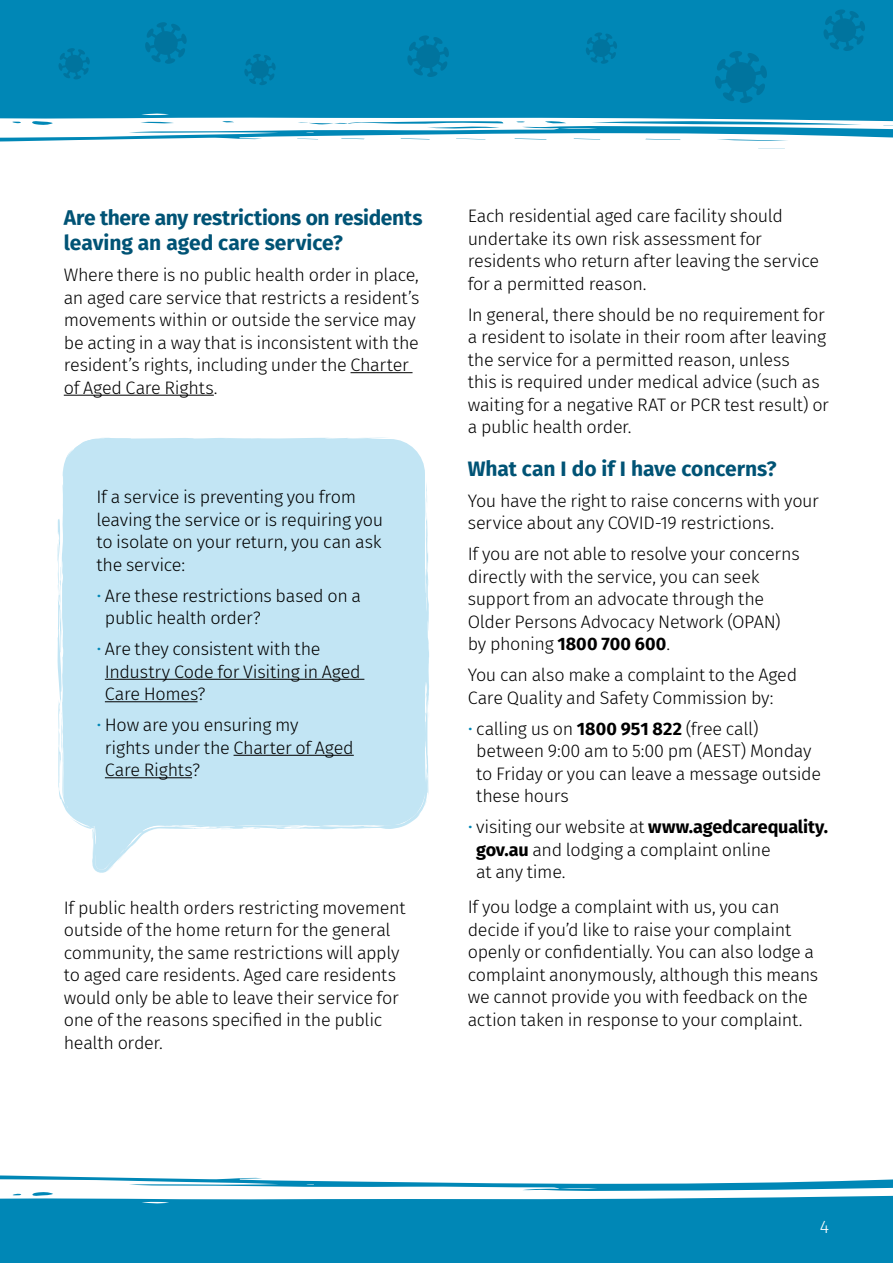
<style>
.page{position:relative;width:893px;height:1263px;background:#fff}
.page>*{position:absolute;margin:0;border:0;box-sizing:border-box;transform-origin:0 0}
.t1{font:700 21px/25.5px "Fira Sans";letter-spacing:-.005em;color:#005375}
.Body_text{font:300 18px/22.5px "Fira Sans";letter-spacing:-.02em;color:#000}
.t2{font:300 18px "Fira Sans";color:#fff}
.s1{color:#0087b6}
.s2{font-weight:700}
</style>
<div class="page">
<svg style="left:0;top:1175px;width:893px;height:88px;fill:#0087b6"></svg>
<svg style="left:32px;top:1192px;width:21px;height:4px"></svg>
<svg style="left:12px;top:1194px;width:9px;height:2px"></svg>
<svg style="left:0;top:111px;width:893px;height:31px"></svg>
<svg style="left:591px;top:120px;width:271px;height:5px"></svg>
<svg style="left:716px;top:139px;width:73px;height:2px"></svg>
<svg style="left:298px;top:121px;width:205px;height:9px"></svg>
<svg style="left:32px;top:121px;width:21px;height:4px"></svg>
<svg style="left:645px;top:139px;width:35px;height:1px"></svg>
<svg style="left:545px;top:121px;width:21px;height:3px"></svg>
<svg style="left:758px;top:148px;width:27px;height:1px"></svg>
<svg style="left:401px;top:138px;width:29px;height:1px"></svg>
<svg style="left:456px;top:138px;width:29px;height:1px"></svg>
<hr style="left:515px;top:138px;width:31px;height:2px;background:#0087b6">
<svg style="left:140px;top:122px;width:34px;height:2px"></svg>
<svg style="left:574px;top:139px;width:26px;height:1px"></svg>
<svg style="left:341px;top:138px;width:24px;height:1px"></svg>
<svg style="left:297px;top:139px;width:21px;height:1px"></svg>
<svg style="left:12px;top:121px;width:9px;height:2px"></svg>
<svg style="left:516px;top:121px;width:9px;height:2px"></svg>
<svg style="left:222px;top:121px;width:12px;height:2px"></svg>
<div style="left:0;top:0;width:893px;height:111px;background:#0087b6"></div>
<svg style="left:145px;top:22px;width:42px;height:42px"></svg>
<svg style="left:586px;top:32px;width:31px;height:32px"></svg>
<svg style="left:244px;top:54px;width:32px;height:31px"></svg>
<svg style="left:58px;top:48px;width:32px;height:31px"></svg>
<svg style="left:823px;top:9px;width:42px;height:42px"></svg>
<svg style="left:715px;top:51px;width:52px;height:52px"></svg>
<svg style="left:407px;top:35px;width:42px;height:42px"></svg>
<svg style="left:69px;top:437px;width:360px;height:435px;background:#cae8f5"></svg>
<svg style="left:390px;top:441px;width:38px;height:83px;background:#cae8f5"></svg>
<svg style="left:405px;top:811px;width:8px;height:6px"></svg>
<svg style="left:420px;top:742px;width:7px;height:33px"></svg>
<svg style="left:425px;top:793px;width:3px;height:13px"></svg>
<svg style="left:364px;top:821px;width:18px;height:9px"></svg>
<svg style="left:234px;top:820px;width:33px;height:9px"></svg>
<svg style="left:148px;top:820px;width:15px;height:7px"></svg>
<svg style="left:204px;top:827px;width:23px;height:2px"></svg>
<svg style="left:114px;top:847px;width:4px;height:5px"></svg>
<svg style="left:179px;top:822px;width:13px;height:5px"></svg>
<svg style="left:100px;top:828px;width:3px;height:9px"></svg>
<svg style="left:97px;top:862px;width:17px;height:11px"></svg>
<svg style="left:178px;top:441px;width:71px;height:3px"></svg>
<svg style="left:57px;top:443px;width:96px;height:371px;background:#c6e6f4"></svg>
<svg style="left:357px;top:437px;width:17px;height:2px"></svg>
<hr style="left:351px;top:372px;width:62px;height:1px;background:#000">
<hr style="left:64px;top:395px;width:150px;height:1px;background:#000">
<hr style="left:105px;top:679px;width:259px;height:1px;background:#000">
<hr style="left:105px;top:701px;width:93px;height:1px;background:#000">
<hr style="left:234px;top:755px;width:120px;height:1px;background:#000">
<hr style="left:105px;top:777px;width:87px;height:1px;background:#000">
<h3 class="t1" style="left:64px;top:203px;width:360px">Are there any restrictions on residents leaving an aged care service?</h3>
<p class="Body_text" style="left:64px;top:264px;width:357px">Where there is no public health order in place, an aged care service that restricts a resident’s movements within or outside the service may be acting in a way that is inconsistent with the resident’s rights, including under the Charter of Aged Care Rights.</p>
<p class="Body_text" style="left:96px;top:486px;width:288px">If a service is preventing you from leaving the service or is requiring you to isolate on your return, you can ask the service:</p>
<p class="Body_text" style="left:105px;top:584px;width:258px;text-indent:-9px"><span class="s1">•</span> Are these restrictions based on a public health order?</p>
<p class="Body_text" style="left:105px;top:638px;width:257px;text-indent:-9px"><span class="s1">•</span> Are they consistent with the<br>Industry Code for Visiting in Aged<br>Care Homes?</p>
<p class="Body_text" style="left:105px;top:714px;width:250px;text-indent:-9px"><span class="s1">•</span> How are you ensuring my<br>rights under the Charter of Aged<br>Care Rights?</p>
<p class="Body_text" style="left:64px;top:896px;width:343px">If public health orders restricting movement outside of the home return for the general community, the same restrictions will apply to aged care residents. Aged care residents would only be able to leave their service for one of the reasons specified in the public health order.</p>
<p class="Body_text" style="left:468px;top:204px;width:353px">Each residential aged care facility should undertake its own risk assessment for residents who return after leaving the service for a permitted reason.</p>
<p class="Body_text" style="left:468px;top:303px;width:363px">In general, there should be no requirement for a resident to isolate in their room after leaving the service for a permitted reason, unless<br>this is required under medical advice (such as waiting for a negative RAT or PCR test result) or a public health order.</p>
<h3 class="t1" style="left:468px;top:454px;width:310px">What can I do if I have concerns?</h3>
<p class="Body_text" style="left:468px;top:489px;width:353px">You have the right to raise concerns with your service about any COVID-19 restrictions.</p>
<p class="Body_text" style="left:468px;top:542px;width:333px">If you are not able to resolve your concerns directly with the service, you can seek support from an advocate through the Older Persons Advocacy Network (OPAN) by phoning <span class="s2">1800 700 600</span>.</p>
<p class="Body_text" style="left:468px;top:663px;width:331px">You can also make a complaint to the Aged<br>Care Quality and Safety Commission by:</p>
<p class="Body_text" style="left:476px;top:717px;width:346px;text-indent:-9px"><span class="s1">•</span> calling us on <span class="s2">1800 951 822</span> (free call) between 9:00 am to 5:00 pm (AEST) Monday to Friday or you can leave a message outside these hours</p>
<p class="Body_text" style="left:476px;top:815px;width:353px;text-indent:-9px"><span class="s1">•</span> visiting our website at <span class="s2">www.agedcarequality. gov.au</span> and lodging a complaint online<br>at any time.</p>
<p class="Body_text" style="left:468px;top:896px;width:352px">If you lodge a complaint with us, you can decide if you’d like to raise your complaint openly or confidentially. You can also lodge a complaint anonymously, although this means we cannot provide you with feedback on the action taken in response to your complaint.</p>
<p class="t2" style="left:820px;top:1214px;width:11px">4</p>
</div>
